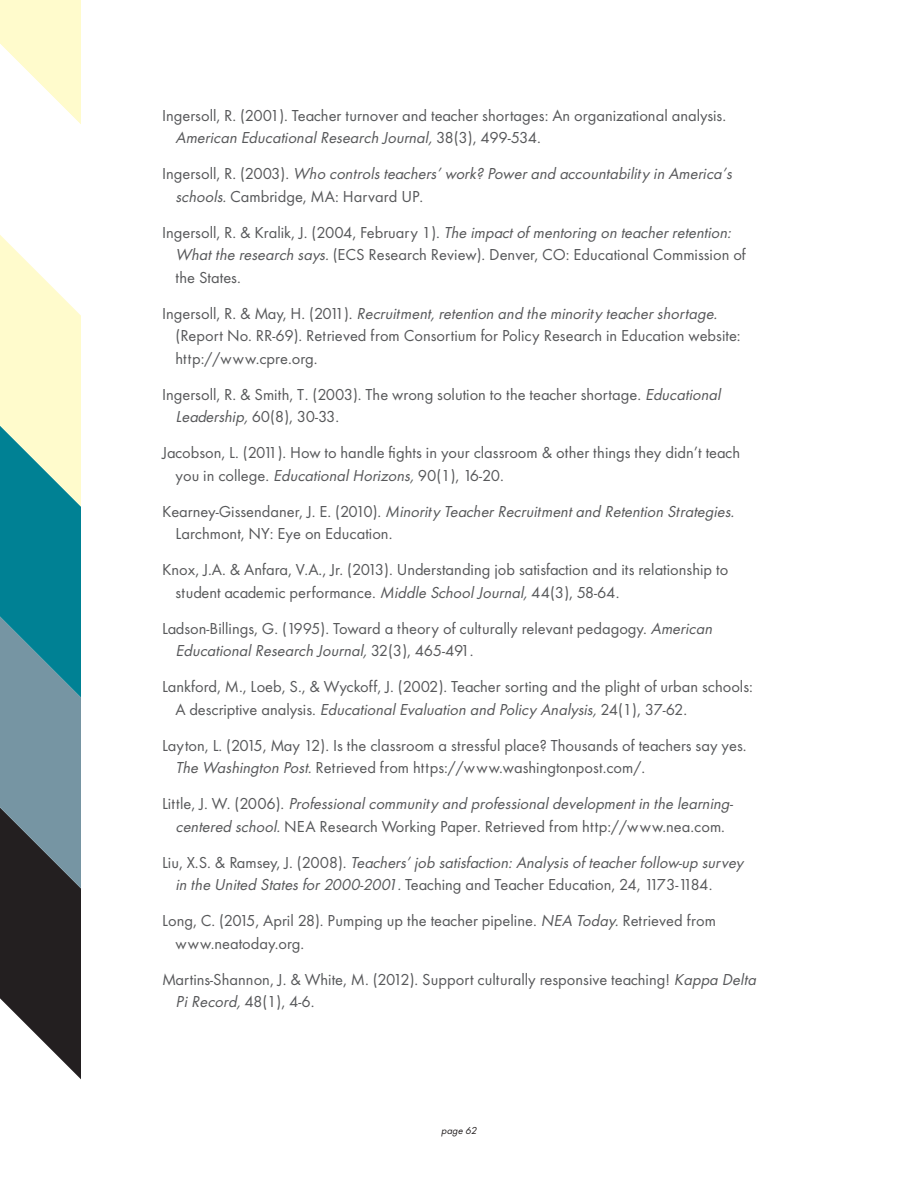
<style>
.page{position:relative;width:918px;height:1188px;background:#fff}
.page>*{position:absolute;margin:0;border:0;box-sizing:border-box;transform-origin:0 0}
.References_with_Inde{font:16.5px/22.5px "Futura Book DTC";color:#57585a}
.References_with_Inde-2{font:16.5px/22.5px "Futura Book Oblique DTC";color:#57585a}
.t1{font:10.5px "Futura Book Oblique DTC";color:#231f20}
.s1{font-family:"Futura Book Oblique DTC"}
.s2{font-family:"Futura Book DTC"}
</style>
<div class="page">
<svg style="left:0;top:0;width:81px;height:1079px"></svg>
<p class="References_with_Inde" style="left:176px;top:104px;width:552px;text-indent:-14px">Ingersoll, R. (2001). Teacher turnover and teacher shortages: An organizational analysis.<br><span class="s1">American Educational Research Journal,</span> 38(3), 499-534.</p>
<p class="References_with_Inde-2" style="left:176px;top:162px;width:558px;text-indent:-14px"><span class="s2">Ingersoll, R. (2003).</span> Who controls teachers’ work? Power and accountability in America’s schools. <span class="s2">Cambridge, MA: Harvard UP.</span></p>
<p class="References_with_Inde" style="left:176px;top:221px;width:572px;text-indent:-14px">Ingersoll, R. &amp; Kralik, J. (2004, February 1). <span class="s1">The impact of mentoring on teacher retention:<br>What the research says.</span> (ECS Research Review). Denver, CO: Educational Commission of the States.</p>
<p class="References_with_Inde" style="left:176px;top:302px;width:567px;text-indent:-14px">Ingersoll, R. &amp; May, H. (2011). <span class="s1">Recruitment, retention and the minority teacher shortage. </span>(Report No. RR-69). Retrieved from Consortium for Policy Research in Education website: http://www.cpre.org.</p>
<p class="References_with_Inde" style="left:176px;top:383px;width:547px;text-indent:-14px">Ingersoll, R. &amp; Smith, T. (2003). The wrong solution to the teacher shortage. <span class="s1">Educational<br>Leadership,</span> 60(8), 30-33.</p>
<p class="References_with_Inde" style="left:176px;top:441px;width:566px;text-indent:-14px">Jacobson, L. (2011). How to handle fights in your classroom &amp; other things they didn’t teach you in college. <span class="s1">Educational Horizons,</span> 90(1), 16-20.</p>
<p class="References_with_Inde" style="left:176px;top:500px;width:560px;text-indent:-14px">Kearney-Gissendaner, J. E. (2010). <span class="s1">Minority Teacher Recruitment and Retention Strategies.<br></span>Larchmont, NY: Eye on Education.</p>
<p class="References_with_Inde" style="left:176px;top:558px;width:554px;text-indent:-14px">Knox, J.A. &amp; Anfara, V.A., Jr. (2013). Understanding job satisfaction and its relationship to student academic performance. <span class="s1">Middle School Journal,</span> 44(3), 58-64.</p>
<p class="References_with_Inde" style="left:176px;top:617px;width:538px;text-indent:-14px">Ladson-Billings, G. (1995). Toward a theory of culturally relevant pedagogy. <span class="s1">American<br>Educational Research Journal,</span> 32(3), 465-491.</p>
<p class="References_with_Inde" style="left:176px;top:675px;width:579px;text-indent:-14px">Lankford, M., Loeb, S., &amp; Wyckoff, J. (2002). Teacher sorting and the plight of urban schools:<br>A descriptive analysis. <span class="s1">Educational Evaluation and Policy Analysis,</span> 24(1), 37-62.</p>
<p class="References_with_Inde" style="left:176px;top:734px;width:573px;text-indent:-14px">Layton, L. (2015, May 12). Is the classroom a stressful place? Thousands of teachers say yes.<br><span class="s1">The Washington Post.</span> Retrieved from https://www.washingtonpost.com/.</p>
<p class="References_with_Inde-2" style="left:162px;top:792px;width:573px;text-align:center"><span class="s2">Little, J. W. (2006).</span> Professional community and professional development in the learning&shy;centered school. <span class="s2">NEA Research Working Paper. Retrieved from http://www.nea.com.</span></p>
<p class="References_with_Inde-2" style="left:176px;top:851px;width:569px;text-indent:-14px"><span class="s2">Liu, X.S. &amp; Ramsey, J. (2008).</span> Teachers’ job satisfaction: Analysis of teacher follow-up survey in the United States for 2000-2001. <span class="s2">Teaching and Teacher Education, 24, 1173-1184.</span></p>
<p class="References_with_Inde" style="left:176px;top:909px;width:542px;text-indent:-14px">Long, C. (2015, April 28). Pumping up the teacher pipeline. <span class="s1">NEA Today.</span> Retrieved from www.neatoday.org.</p>
<p class="References_with_Inde" style="left:176px;top:968px;width:582px;text-indent:-14px">Martins-Shannon, J. &amp; White, M. (2012). Support culturally responsive teaching! <span class="s1">Kappa Delta<br>Pi Record,</span> 48(1), 4-6.</p>
<p class="t1" style="left:441px;top:1125px;width:37px">page 62</p>
</div>
